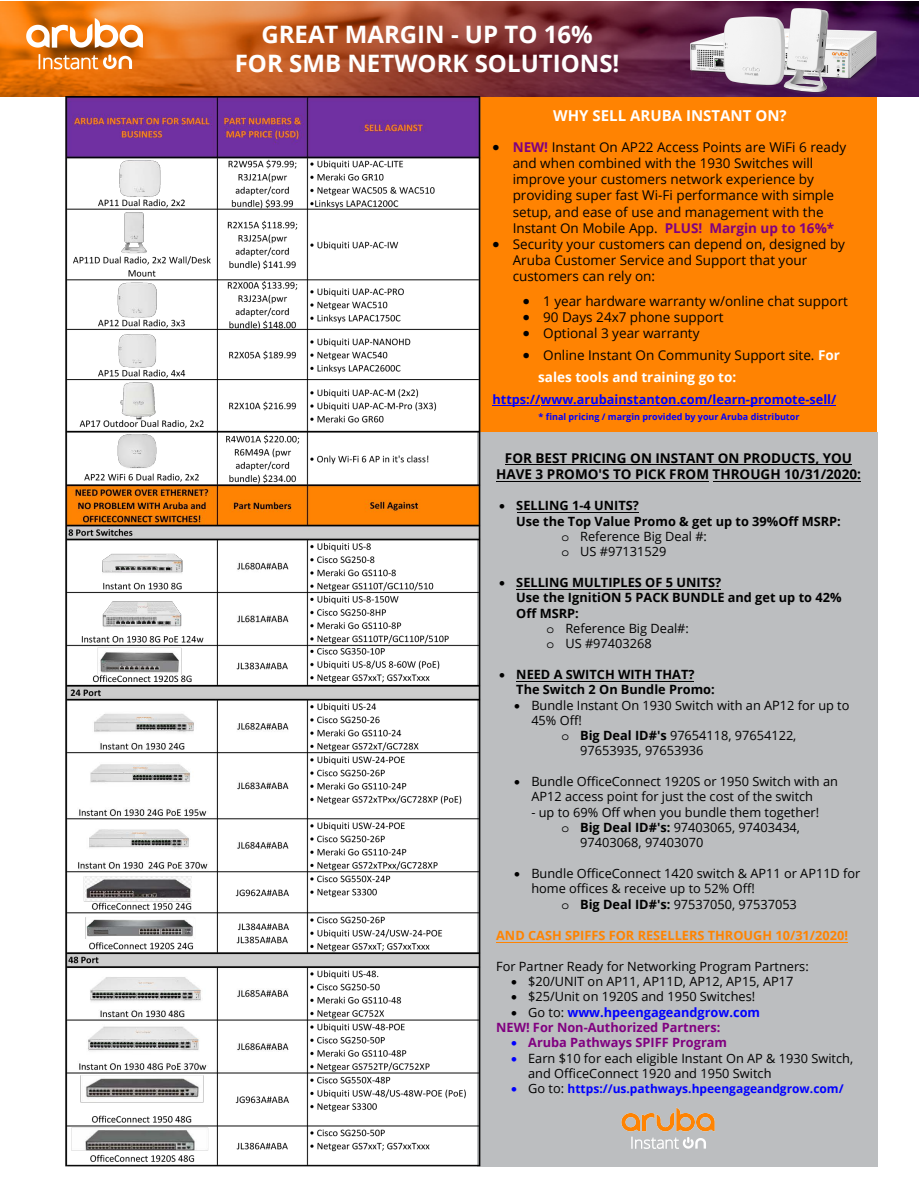
<style>
.page{position:relative;width:919px;height:1189px;background:#fff}
.page>*{position:absolute;margin:0;border:0;box-sizing:border-box;transform-origin:0 0}
.t1{font:700 24px/28.8px "Open Sans";color:#fff;text-align:center}
.t2{font:700 15px "Open Sans";color:#fff}
.t3{font:13.5px/16.2px "Open Sans";color:#000}
.t4{font:13.5px/21.8px "Open Sans";color:#000}
.t5{font:700 13.5px/16.2px "Open Sans";color:#000;text-align:center}
.t6{font:12.75px/15.3px "Open Sans";color:#000}
.t7{font:12.75px/15.3px "Open Sans";color:#000}
.t8{font:700 12.75px/15.3px "Open Sans";color:#000}
.t9{font:700 12.75px/15.3px "Open Sans";color:#800080}
.t10{font:700 12.75px "Open Sans";color:#00f}
.t11{font:700 12.75px "Open Sans";color:#ff8300}
.t12{font:700 12px "Open Sans";color:#00f}
.t13{font:700 9px "Open Sans";color:#00f}
.s1{font-weight:700;color:#800080}
.s2{font-weight:700;color:#fff}
.s3{font-family:"Courier Std"}
.s4{font-weight:700}
.s5{font-style:inherit}
.s6{color:#000}
.s7{font-weight:400;color:#000}
.s8{color:#00f}
.s9{font-weight:400;font-size:12.75px;color:#000}
</style>
<div class="page">
<div style="left:489px;top:96px;width:386px;height:336px;background:#ff8302"></div>
<div style="left:477px;top:432px;width:400px;height:733px;background:#bcbec0"></div>
<hr style="left:712px;top:480px;width:148px;height:1px;background:#000">
<hr style="left:496px;top:480px;width:212px;height:1px;background:#000">
<hr style="left:505px;top:464px;width:346px;height:1px;background:#000">
<img style="left:0;top:2px;width:918px;height:94px">
<img style="left:3px;top:1px;width:163px;height:92px">
<hr style="left:541px;top:405px;width:294px;height:1px;background:#00f">
<hr style="left:492px;top:405px;width:48px;height:1px;background:#00f">
<img style="left:602px;top:1107px;width:131px;height:59px">
<hr style="left:516px;top:680px;width:177px;height:1px;background:#000">
<hr style="left:516px;top:588px;width:204px;height:1px;background:#000">
<hr style="left:516px;top:512px;width:122px;height:1px;background:#000">
<img style="left:679px;top:13px;width:210px;height:80px">
<img style="left:771px;top:4px;width:71px;height:101px">
<img style="left:712px;top:6px;width:84px;height:90px">
<img style="left:66px;top:96px;width:423px;height:1070px">
<hr style="left:496px;top:941px;width:351px;height:1px;background:#ff8300">
<h1 class="t1" style="left:234px;top:20px;width:386px">GREAT MARGIN - UP TO 16%<br>FOR SMB NETWORK SOLUTIONS!</h1>
<p class="t2" style="left:553px;top:105px;width:235px">WHY SELL ARUBA INSTANT ON?</p>
<p class="t3" style="left:512px;top:138px;width:335px;text-indent:-20px">• <span class="s1">NEW!</span> Instant On AP22 Access Points are WiFi 6 ready and when combined with the 1930 Switches will improve your customers network experience by providing super fast Wi-Fi performance with simple setup, and ease of use and management with the Instant On Mobile App. <span class="s1">PLUS! Margin up to 16%*</span></p>
<p class="t3" style="left:512px;top:235px;width:334px;text-indent:-20px">• Security your customers can depend on, designed by<br>Aruba Customer Service and Support that your customers can rely on:</p>
<p class="t4" style="left:522px;top:289px;width:326px">• 1 year hardware warranty w/online chat support</p>
<p class="t4" style="left:522px;top:306px;width:202px">• 90 Days 24x7 phone support</p>
<p class="t4" style="left:522px;top:322px;width:178px">• Optional 3 year warranty</p>
<p class="t4" style="left:538px;top:344px;width:303px;text-indent:-15px">• Online Instant On Community Support site. <span class="s2">For sales tools and training go to:</span></p>
<p class="t10" style="left:492px;top:390px;width:345px">https://www.arubainstanton.com/learn-promote-sell/</p>
<p class="t13" style="left:538px;top:410px;width:262px">* final pricing / margin provided by your Aruba distributor</p>
<p class="t5" style="left:496px;top:449px;width:366px">FOR BEST PRICING ON INSTANT ON PRODUCTS, YOU<br>HAVE 3 PROMO'S TO PICK FROM THROUGH 10/31/2020:</p>
<p class="t8" style="left:499px;top:497px;width:141px">• SELLING 1-4 UNITS?</p>
<p class="t8" style="left:516px;top:513px;width:326px">Use the Top Value Promo &amp; get up to 39%Off MSRP:</p>
<p class="t7" style="left:561px;top:528px;width:147px"><span class="s3">o</span> Reference Big Deal #:</p>
<p class="t7" style="left:561px;top:543px;width:106px"><span class="s3">o</span> US #97131529</p>
<p class="t8" style="left:499px;top:574px;width:223px">• SELLING MULTIPLES OF 5 UNITS?</p>
<p class="t8" style="left:516px;top:589px;width:326px">Use the IgnitiON 5 PACK BUNDLE and get up to 42%</p>
<p class="t8" style="left:516px;top:605px;width:64px">Off MSRP:</p>
<p class="t7" style="left:546px;top:620px;width:144px"><span class="s3">o</span> Reference Big Deal#:</p>
<p class="t7" style="left:546px;top:635px;width:106px"><span class="s3">o</span> US #97403268</p>
<p class="t8" style="left:516px;top:666px;width:200px;text-indent:-17px">• NEED A SWITCH WITH THAT?<br>The Switch 2 On Bundle Promo:</p>
<p class="t6" style="left:514px;top:696px;width:336px">• Bundle Instant On 1930 Switch with an AP12 for up to</p>
<p class="t6" style="left:531px;top:712px;width:52px">45% Off!</p>
<p class="t6" style="left:561px;top:727px;width:236px"><span class="s3">o</span> <span class="s4">Big Deal ID#'s</span> 97654118, 97654122,</p>
<p class="t6" style="left:580px;top:742px;width:125px">97653935, 97653936</p>
<p class="t7" style="left:531px;top:773px;width:308px;text-indent:-17px">• <span class="s5">Bundle</span> OfficeConnect 1920S or 1950 Switch with an<br>AP12 access point for just the cost of the switch</p>
<p class="t7" style="left:531px;top:803px;width:289px">- up to 69% Off when you bundle them together!</p>
<p class="t6" style="left:561px;top:819px;width:240px"><span class="s3">o</span> <span class="s4">Big Deal ID#'s:</span> 97403065, 97403434,</p>
<p class="t6" style="left:580px;top:834px;width:125px">97403068, 97403070</p>
<p class="t6" style="left:514px;top:865px;width:347px">• Bundle OfficeConnect 1420 switch &amp; AP11 or AP11D for</p>
<p class="t6" style="left:531px;top:880px;width:225px">home offices &amp; receive up to 52% Off!</p>
<p class="t6" style="left:561px;top:896px;width:237px"><span class="s3">o</span> <span class="s4">Big Deal ID#'s:</span> 97537050, 97537053</p>
<p class="t11" style="left:496px;top:926px;width:353px">AND CASH SPIFFS FOR RESELLERS THROUGH 10/31/2020!</p>
<p class="t6" style="left:496px;top:957px;width:314px">For Partner Ready for Networking Program Partners:</p>
<p class="t6" style="left:511px;top:973px;width:283px">• $20/UNIT on AP11, AP11D, AP12, AP15, AP17</p>
<p class="t6" style="left:511px;top:988px;width:245px">• $25/Unit on 1920S and 1950 Switches!</p>
<p class="t9" style="left:496px;top:1003px;width:265px;text-indent:15px"><span class="s6">•</span> <span class="s7">Go to:</span> <span class="s8">www.hpeengageandgrow.com<br></span>NEW! For Non-Authorized Partners:</p>
<p class="t9" style="left:511px;top:1034px;width:217px"><span class="s8">•</span> Aruba Pathways SPIFF Program</p>
<p class="t6" style="left:528px;top:1049px;width:326px;text-indent:-17px"><span class="s8">•</span> Earn $10 for each eligible Instant On AP &amp; 1930 Switch, and OfficeConnect 1920 and 1950 Switch</p>
<p class="t12" style="left:511px;top:1080px;width:334px">• <span class="s9">Go to:</span> https://us.pathways.hpeengageandgrow.com/</p>
</div>
